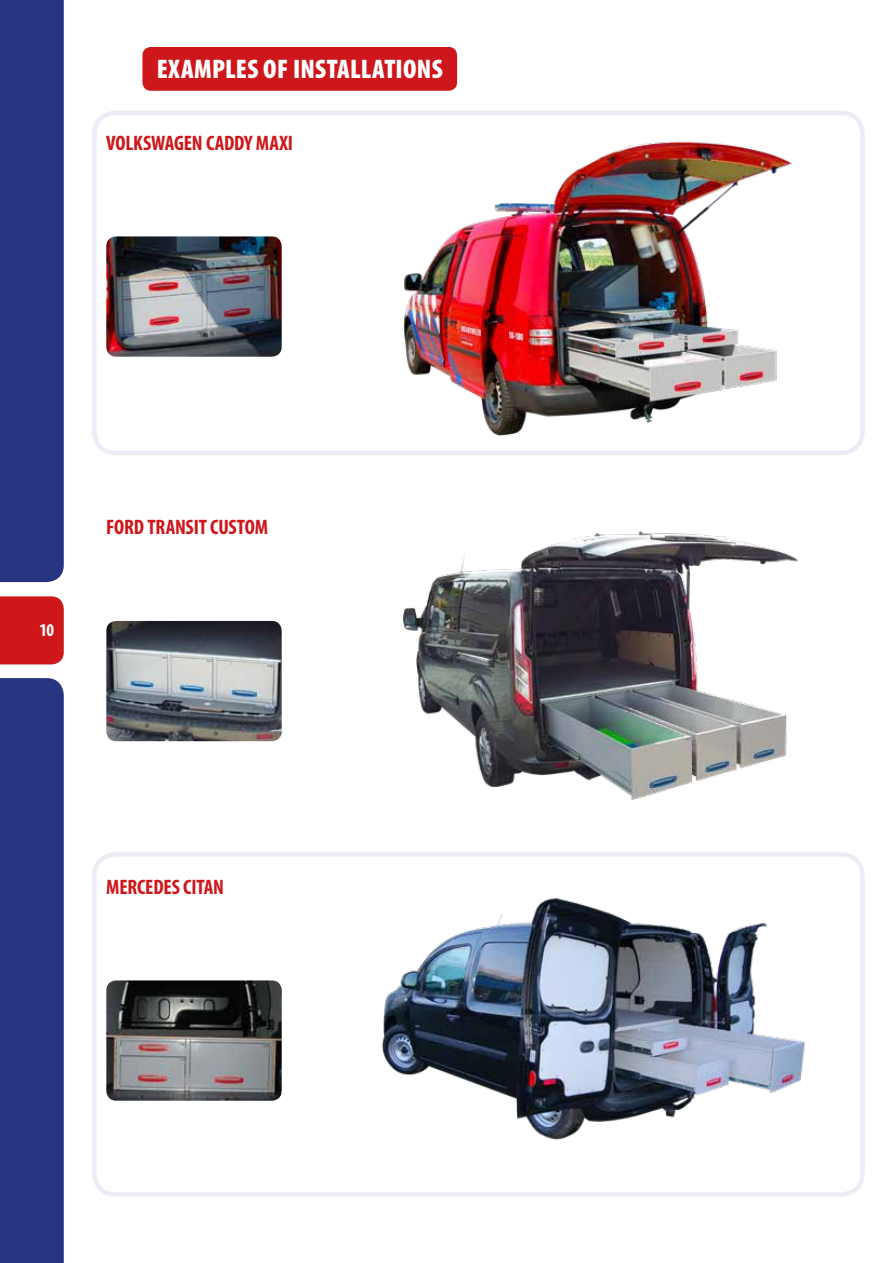
<style>
.page{position:relative;width:893px;height:1263px;background:#fff}
.page>*{position:absolute;margin:0;border:0;box-sizing:border-box;transform-origin:0 0}
.t1{font:900 condensed 27px "Myriad Pro";letter-spacing:.01em;color:#fff}
.t2{font:700 condensed 21px "Myriad Pro";letter-spacing:-.01em;color:#cd171a}
.t3{font:700 condensed 18px "Myriad Pro";color:#fff}
</style>
<div class="page">
<div style="left:0;top:596px;width:64px;height:68px;background:#cd171a"></div>
<img style="left:404px;top:141px;width:389px;height:295px">
<img style="left:106px;top:236px;width:176px;height:121px">
<div style="left:92px;top:111px;width:773px;height:344px;border:4px solid #edecf6;border-radius:21px"></div>
<img style="left:382px;top:897px;width:424px;height:243px">
<img style="left:106px;top:980px;width:176px;height:121px">
<div style="left:92px;top:852px;width:773px;height:345px;border:4px solid #edecf6;border-radius:21px"></div>
<img style="left:106px;top:621px;width:176px;height:120px">
<img style="left:404px;top:531px;width:394px;height:269px">
<div style="left:0;top:678px;width:64px;height:585px;background:#283583"></div>
<div style="left:0;top:0;width:64px;height:582px;background:#283583"></div>
<div style="left:142px;top:47px;width:315px;height:44px;background:#cd171a;border-radius:9px"></div>
<p class="t1" style="left:157px;top:52px;width:288px">EXAMPLES OF INSTALLATIONS</p>
<p class="t2" style="left:106px;top:130px;width:188px">VOLKSWAGEN CADDY MAXI</p>
<p class="t3" style="left:39px;top:618px;width:16px">21 0</p>
<p class="t2" style="left:106px;top:514px;width:163px">FORD TRANSIT CUSTOM</p>
<p class="t2" style="left:106px;top:874px;width:119px">MERCEDES CITAN</p>
</div>
